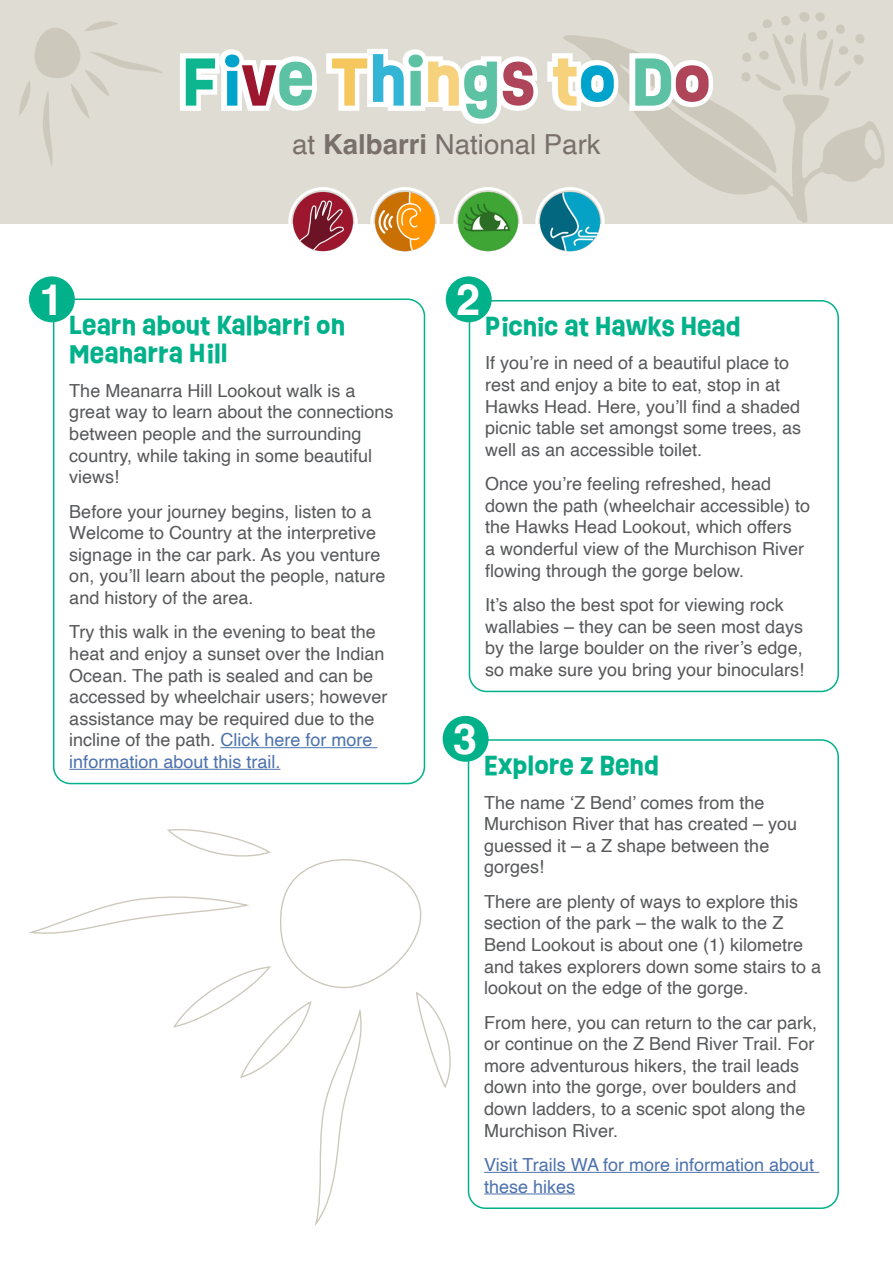
<style>
.page{position:relative;width:893px;height:1263px;background:#fff}
.page>*{position:absolute;margin:0;border:0;box-sizing:border-box;transform-origin:0 0}
.t1{font:700 62.1px "Ruddy";color:#5dc2a3}
.Body_text{font:700 43.2px "Helvetica";color:#fff}
.t2{font:27.6px "Helvetica";color:#79706b}
.Body_text-2{font:700 24px/28.8px "Ruddy";color:#00b18a}
.Body_text-3{font:18px/21.6px "Helvetica";color:#57585a}
.Body_text-4{font:18px/21.6px "Helvetica";color:#4d72ac}
.s1{color:#0eb690}
.s2{color:#00a3cc}
.s3{color:#9c172e}
.s4{color:#f5c75c}
.s5{color:#33b6d6}
.s6{color:#f7d27c}
.s7{color:#af4558}
.s8{font-weight:700}
.s9{color:#4d72ac}
</style>
<div class="page">
<div style="left:0;top:0;width:893px;height:223px;background:#dedcd3"></div>
<svg style="left:749px;top:12px;width:96px;height:22px"></svg>
<svg style="left:563px;top:34px;width:322px;height:189px"></svg>
<svg style="left:19px;top:21px;width:143px;height:145px"></svg>
<svg style="left:180px;top:44px;width:538px;height:100px"></svg>
<img style="left:372px;top:189px;width:66px;height:66px;border-radius:33px">
<div style="left:370px;top:187px;width:70px;height:69px;border:3px solid #fff;border-radius:50%"></div>
<img style="left:290px;top:189px;width:66px;height:66px;border-radius:33px">
<div style="left:288px;top:187px;width:70px;height:69px;border:3px solid #fff;border-radius:50%"></div>
<img style="left:455px;top:189px;width:66px;height:66px;border-radius:33px">
<div style="left:453px;top:187px;width:70px;height:69px;border:3px solid #fff;border-radius:50%"></div>
<img style="left:537px;top:189px;width:66px;height:66px;border-radius:33px">
<div style="left:535px;top:187px;width:70px;height:69px;border:3px solid #fff;border-radius:50%"></div>
<hr style="left:484px;top:1172px;width:335px;height:1px;background:#4d72ac">
<hr style="left:484px;top:1193px;width:91px;height:1px;background:#4d72ac">
<div style="left:468px;top:739px;width:371px;height:470px;border:2px solid #00b18a;border-radius:17px"></div>
<div style="left:443px;top:716px;width:46px;height:46px;background:#00b18a;border-radius:50%"></div>
<svg style="left:29px;top:829px;width:422px;height:397px"></svg>
<hr style="left:220px;top:747px;width:157px;height:1px;background:#4d72ac">
<hr style="left:69px;top:769px;width:211px;height:1px;background:#4d72ac">
<div style="left:53px;top:298px;width:372px;height:486px;border:2px solid #00b18a;border-radius:17px"></div>
<div style="left:29px;top:276px;width:46px;height:46px;background:#00b18a;border-radius:50%"></div>
<div style="left:469px;top:300px;width:370px;height:392px;border:2px solid #00b18a;border-radius:17px"></div>
<div style="left:446px;top:276px;width:46px;height:46px;background:#00b18a;border-radius:50%"></div>
<h1 class="t1" style="left:182px;top:34px;width:530px"><span class="s1">F</span><span class="s2">I</span><span class="s3">V</span>E <span class="s4">T</span><span class="s5">H</span>I<span class="s6">N</span>G<span class="s7">S</span> <span class="s6">T</span><span class="s2">O</span> D<span class="s7">O</span></h1>
<p class="t2" style="left:292px;top:123px;width:310px">at <span class="s8">Kalbarri</span> National Park</p>
<p class="Body_text" style="left:39px;top:273px;width:26px">1</p>
<p class="Body_text-2" style="left:69px;top:311px;width:277px">LEARN ABOUT KALBARRI ON<br>MEANARRA HILL</p>
<p class="Body_text-3" style="left:69px;top:380px;width:326px">The Meanarra Hill Lookout walk is a great way to learn about the connections between people and the surrounding country, while taking in some beautiful views!</p>
<p class="Body_text-3" style="left:69px;top:501px;width:318px">Before your journey begins, listen to a Welcome to Country at the interpretive signage in the car park. As you venture on, you’ll learn about the people, nature and history of the area.</p>
<p class="Body_text-3" style="left:69px;top:622px;width:320px">Try this walk in the evening to beat the heat and enjoy a sunset over the Indian Ocean. The path is sealed and can be accessed by wheelchair users; however assistance may be required due to the incline of the path. <span class="s9">Click here for more information about this trail.</span></p>
<p class="Body_text" style="left:456px;top:273px;width:26px">2</p>
<p class="Body_text-2" style="left:485px;top:312px;width:257px">PICNIC AT HAWKS HEAD</p>
<p class="Body_text-3" style="left:485px;top:353px;width:318px">If you’re in need of a beautiful place to rest and enjoy a bite to eat, stop in at Hawks Head. Here, you’ll find a shaded picnic table set amongst some trees, as well as an accessible toilet.</p>
<p class="Body_text-3" style="left:485px;top:474px;width:327px">Once you’re feeling refreshed, head down the path (wheelchair accessible) to the Hawks Head Lookout, which offers<br>a wonderful view of the Murchison River flowing through the gorge below.</p>
<p class="Body_text-3" style="left:485px;top:594px;width:321px">It’s also the best spot for viewing rock wallabies – they can be seen most days by the large boulder on the river’s edge, so make sure you bring your binoculars!</p>
<p class="Body_text" style="left:453px;top:713px;width:26px">3</p>
<p class="Body_text-2" style="left:484px;top:751px;width:176px">EXPLORE Z BEND</p>
<p class="Body_text-3" style="left:484px;top:792px;width:315px">The name ‘Z Bend’ comes from the<br>Murchison River that has created – you guessed it – a Z shape between the gorges!</p>
<p class="Body_text-3" style="left:484px;top:891px;width:339px">There are plenty of ways to explore this section of the park – the walk to the Z Bend Lookout is about one (1) kilometre and takes explorers down some stairs to a lookout on the edge of the gorge.</p>
<p class="Body_text-3" style="left:484px;top:1012px;width:335px">From here, you can return to the car park, or continue on the Z Bend River Trail. For more adventurous hikers, the trail leads down into the gorge, over boulders and down ladders, to a scenic spot along the Murchison River.</p>
<p class="Body_text-4" style="left:484px;top:1154px;width:332px">Visit Trails WA for more information about these hikes</p>
</div>
